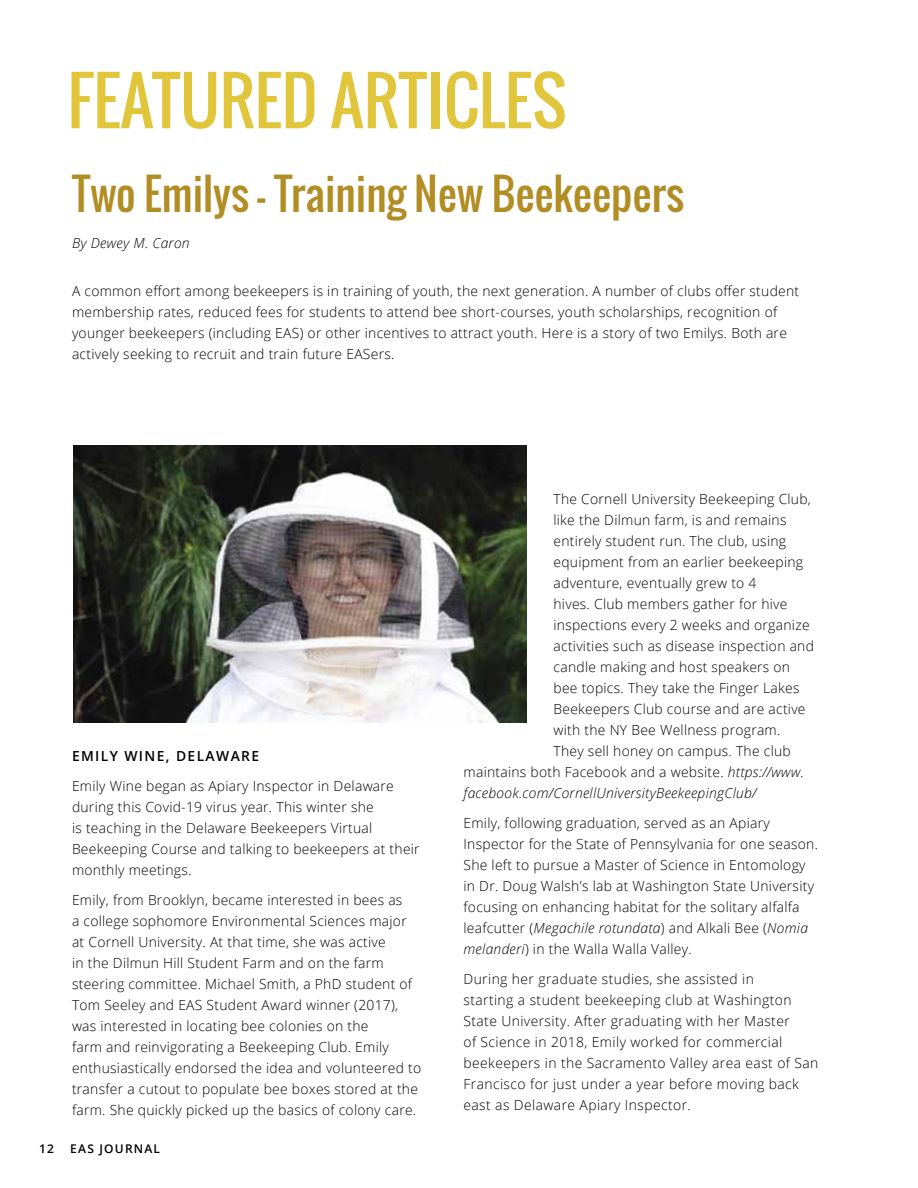
<style>
.page{position:relative;width:918px;height:1188px;background:#fff}
.page>*{position:absolute;margin:0;border:0;box-sizing:border-box;transform-origin:0 0}
.t1{font:64.5px "Oswald";color:#e1c53b}
.t2{font:42px "Oswald";color:#b28d24}
.t3{font:300 13.8px/21px "Open Sans";letter-spacing:.02em;color:#000}
.t4{font:italic 300 13.8px "Open Sans";letter-spacing:.02em;color:#000}
.t5{font:600 13.8px "Open Sans";letter-spacing:.1em;color:#000}
.t6{font:600 12px "Open Sans";letter-spacing:.1em;color:#000}
.s1{font-style:italic}
</style>
<div class="page">
<img style="left:74px;top:446px;width:452px;height:277px">
<h1 class="t1" style="left:68px;top:52px;width:501px">FEATURED ARTICLES</h1>
<h2 class="t2" style="left:72px;top:162px;width:613px">Two Emilys - Training New Beekeepers</h2>
<p class="t4" style="left:72px;top:234px;width:119px">By Dewey M. Caron</p>
<p class="t3" style="left:72px;top:280px;width:729px">A common effort among beekeepers is in training of youth, the next generation. A number of clubs offer student membership rates, reduced fees for students to attend bee short-courses, youth scholarships, recognition of younger beekeepers (including EAS) or other incentives to attract youth. Here is a story of two Emilys. Both are actively seeking to recruit and train future EASers.</p>
<p class="t5" style="left:72px;top:746px;width:189px">EMILY WINE, DELAWARE</p>
<p class="t3" style="left:72px;top:775px;width:349px">Emily Wine began as Apiary Inspector in Delaware during this Covid-19 virus year. This winter she<br>is teaching in the Delaware Beekeepers Virtual Beekeeping Course and talking to beekeepers at their monthly meetings.</p>
<p class="t3" style="left:72px;top:889px;width:351px">Emily, from Brooklyn, became interested in bees as<br>a college sophomore Environmental Sciences major at Cornell University. At that time, she was active<br>in the Dilmun Hill Student Farm and on the farm steering committee. Michael Smith, a PhD student of Tom Seeley and EAS Student Award winner (2017), was interested in locating bee colonies on the<br>farm and reinvigorating a Beekeeping Club. Emily enthusiastically endorsed the idea and volunteered to transfer a cutout to populate bee boxes stored at the farm. She quickly picked up the basics of colony care.</p>
<p class="t6" style="left:39px;top:1140px;width:16px">12</p>
<p class="t6" style="left:70px;top:1140px;width:91px">EAS JOURNAL</p>
<p class="t3" style="left:554px;top:488px;width:259px">The Cornell University Beekeeping Club,</p>
<p class="t3" style="left:554px;top:509px;width:235px">like the Dilmun farm, is and remains</p>
<p class="t3" style="left:554px;top:530px;width:234px">entirely student run. The club, using</p>
<p class="t3" style="left:554px;top:551px;width:251px">equipment from an earlier beekeeping</p>
<p class="t3" style="left:554px;top:572px;width:204px">adventure, eventually grew to 4</p>
<p class="t3" style="left:554px;top:593px;width:236px">hives. Club members gather for hive</p>
<p class="t3" style="left:554px;top:614px;width:258px">inspections every 2 weeks and organize</p>
<p class="t3" style="left:554px;top:635px;width:262px">activities such as disease inspection and</p>
<p class="t3" style="left:554px;top:656px;width:238px">candle making and host speakers on</p>
<p class="t3" style="left:554px;top:677px;width:247px">bee topics. They take the Finger Lakes</p>
<p class="t3" style="left:554px;top:698px;width:254px">Beekeepers Club course and are active</p>
<p class="t3" style="left:554px;top:719px;width:228px">with the NY Bee Wellness program.</p>
<p class="t3" style="left:554px;top:740px;width:239px">They sell honey on campus. The club</p>
<p class="t3" style="left:464px;top:761px;width:342px">maintains both Facebook and a website. <span class="s1">https://www.</span></p>
<p class="t4" style="left:464px;top:784px;width:295px">facebook.com/CornellUniversityBeekeepingClub/</p>
<p class="t3" style="left:464px;top:812px;width:356px">Emily, following graduation, served as an Apiary Inspector for the State of Pennsylvania for one season.<br>She left to pursue a Master of Science in Entomology in Dr. Doug Walsh’s lab at Washington State University focusing on enhancing habitat for the solitary alfalfa leafcutter (<span class="s1">Megachile rotundata</span>) and Alkali Bee (<span class="s1">Nomia melanderi</span>) in the Walla Walla Valley.</p>
<p class="t3" style="left:464px;top:968px;width:356px">During her graduate studies, she assisted in<br>starting a student beekeeping club at Washington State University. After graduating with her Master<br>of Science in 2018, Emily worked for commercial beekeepers in the Sacramento Valley area east of San Francisco for just under a year before moving back east as Delaware Apiary Inspector.</p>
</div>
